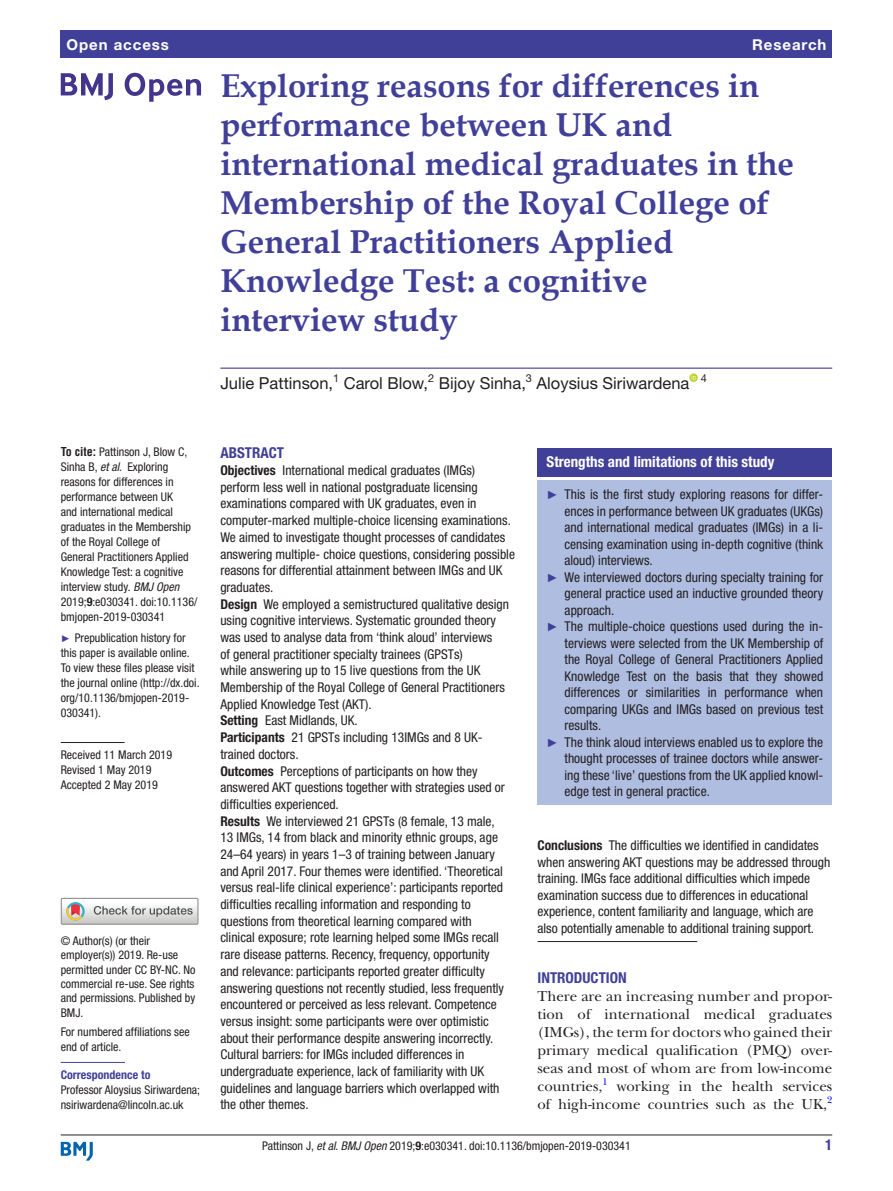
<style>
.page{position:relative;width:893px;height:1191px;background:#fff}
.page>*{position:absolute;margin:0;border:0;box-sizing:border-box;transform-origin:0 0}
.t1{font:700 33px/39px "Book Antiqua";color:#414099}
.t2{font:16.5px "Helvetica Neue LT Std";color:#231f20}
.t3{font:15px/18px "New Baskerville";color:#231f20;text-align:justify}
.t4{font:700 condensed 15px "Helvetica Neue LT Std";color:#fff}
.t5{font:700 condensed 15px "Helvetica Neue LT Std";color:#414099}
.t6{font:700 15px "Helvetica Neue LT Std";letter-spacing:.065em;color:#fff}
.t7{font:condensed 13.5px/16.6px "Helvetica Neue LT Std";color:#231f20}
.t8{font:condensed 12px/15px "Helvetica Neue LT Std";color:#231f20}
.t9{font:700 condensed 12px "Helvetica Neue LT Std";color:#414099}
.t10{font:10.95px "Helvetica Neue LT Std";color:#231f20}
.t11{font:9.9px "New Baskerville";color:#00f}
.s1{font-family:"Helvetica LT Std";font-weight:700}
.s2{font-style:italic}
.s3{font-weight:700}
.s4{font-family:"Arial";font-stretch:normal;font-size:9.75px;color:#414099}
.s5{font-family:"Arial";font-stretch:normal;font-size:12px;color:#414099}
</style>
<div class="page">
<hr style="left:61px;top:1134px;width:771px;height:1px;background:#231f20">
<svg style="left:61px;top:1141px;width:32px;height:19px"></svg>
<div style="left:61px;top:31px;width:771px;height:27px;background:#414099"></div>
<hr style="left:220px;top:367px;width:612px;height:2px;background:#414099">
<svg style="left:689px;top:373px;width:9px;height:9px"></svg>
<hr style="left:61px;top:742px;width:64px;height:1px;background:#231f20">
<hr style="left:61px;top:1062px;width:64px;height:1px;background:#414099">
<svg style="left:61px;top:73px;width:52px;height:27px"></svg>
<svg style="left:125px;top:73px;width:76px;height:29px"></svg>
<div style="left:61px;top:897px;width:138px;height:27px;border:1px solid #969090"></div>
<svg style="left:61px;top:898px;width:137px;height:26px"></svg>
<hr style="left:538px;top:941px;width:159px;height:1px;background:#231f20">
<div style="left:538px;top:448px;width:294px;height:28px;background:#414099"></div>
<div style="left:538px;top:480px;width:294px;height:325px;background:#afbde1"></div>
<p class="t6" style="left:66px;top:35px;width:104px">Open access</p>
<p class="t6" style="left:752px;top:35px;width:76px">Research</p>
<h1 class="t1" style="left:220px;top:66px;width:575px">Exploring reasons for differences in performance between UK and international medical graduates in the<br>Membership of the Royal College of<br>General Practitioners Applied<br>Knowledge Test: a cognitive interview study</h1>
<p class="t2" style="left:220px;top:374px;width:114px">Julie Pattinson,</p>
<p class="t10" style="left:333px;top:371px;width:8px">1</p>
<p class="t2" style="left:344px;top:374px;width:86px">Carol Blow,</p>
<p class="t10" style="left:428px;top:371px;width:8px">2</p>
<p class="t2" style="left:439px;top:374px;width:89px">Bijoy Sinha,</p>
<p class="t10" style="left:526px;top:371px;width:8px">3</p>
<p class="t2" style="left:537px;top:374px;width:154px">Aloysius Siriwardena</p>
<p class="t10" style="left:701px;top:371px;width:8px">4</p>
<p class="t8" style="left:61px;top:444px;width:138px"><span class="s1">To cite:</span> Pattinson J, Blow C,<br>Sinha B, <span class="s2">et al</span>. Exploring reasons for differences in performance between UK<br>and international medical graduates in the Membership of the Royal College of<br>General Practitioners Applied<br>Knowledge Test: a cognitive interview study. <span class="s2">BMJ Open<br></span>2019;<span class="s3">9</span>:e030341. doi:10.1136/ bmjopen-2019-030341</p>
<p class="t8" style="left:61px;top:630px;width:140px"><span class="s4">►</span> Prepublication history for this paper is available online.<br>To view these files please visit the journal online (http://dx.doi. org/10.1136/bmjopen-2019-<br>030341).</p>
<p class="t8" style="left:61px;top:747px;width:113px">Received 11 March 2019<br>Revised 1 May 2019<br>Accepted 2 May 2019</p>
<p class="t8" style="left:61px;top:933px;width:136px;line-height:14.4px">© Author(s) (or their employer(s)) 2019. Re-use permitted under CC BY-NC. No commercial re-use. See rights and permissions. Published by<br>BMJ.</p>
<p class="t8" style="left:61px;top:1024px;width:130px">For numbered affiliations see end of article.</p>
<p class="t9" style="left:61px;top:1067px;width:91px">Correspondence to</p>
<p class="t8" style="left:61px;top:1082px;width:141px">Professor Aloysius Siriwardena; nsiriwardena@lincoln.ac.uk</p>
<p class="t5" style="left:220px;top:444px;width:65px">Abstract</p>
<p class="t7" style="left:220px;top:462px;width:296px"><span class="s3">Objectives</span> International medical graduates (IMGs) perform less well in national postgraduate licensing examinations compared with UK graduates, even in computer-marked multiple-choice licensing examinations.<br>We aimed to investigate thought processes of candidates answering multiple- choice questions, considering possible reasons for differential attainment between IMGs and UK graduates.<br><span class="s3">Design</span> We employed a semistructured qualitative design using cognitive interviews. Systematic grounded theory was used to analyse data from ‘think aloud’ interviews<br>of general practitioner specialty trainees (GPSTs)<br>while answering up to 15 live questions from the UK Membership of the Royal College of General Practitioners Applied Knowledge Test (AKT).<br><span class="s3">Setting</span> East Midlands, UK.<br><span class="s3">Participants</span> 21 GPSTs including 13IMGs and 8 UK&shy;trained doctors.<br><span class="s3">Outcomes</span> Perceptions of participants on how they answered AKT questions together with strategies used or difficulties experienced.<br><span class="s3">Results</span> We interviewed 21 GPSTs (8 female, 13 male,<br>13 IMGs, 14 from black and minority ethnic groups, age 24–64 years) in years 1–3 of training between January and April 2017. Four themes were identified. ‘Theoretical versus real-life clinical experience’: participants reported difficulties recalling information and responding to questions from theoretical learning compared with<br>clinical exposure; rote learning helped some IMGs recall rare disease patterns. Recency, frequency, opportunity<br>and relevance: participants reported greater difficulty answering questions not recently studied, less frequently encountered or perceived as less relevant. Competence versus insight: some participants were over optimistic about their performance despite answering incorrectly.<br>Cultural barriers: for IMGs included differences in undergraduate experience, lack of familiarity with UK guidelines and language barriers which overlapped with the other themes.</p>
<p class="t4" style="left:547px;top:453px;width:229px">Strengths and limitations of this study</p>
<p class="t7" style="left:547px;top:486px;width:278px"><span class="s5">►</span> This is the first study exploring reasons for differ-</p>
<p class="t7" style="left:565px;top:502px;width:260px">ences in performance between UK graduates (UKGs)</p>
<p class="t7" style="left:565px;top:519px;width:260px">and international medical graduates (IMGs) in a li-</p>
<p class="t7" style="left:565px;top:535px;width:260px">censing examination using in-depth cognitive (think</p>
<p class="t7" style="left:565px;top:552px;width:90px">aloud) interviews.</p>
<p class="t7" style="left:547px;top:568px;width:278px"><span class="s5">►</span> We interviewed doctors during specialty training for</p>
<p class="t7" style="left:565px;top:585px;width:260px">general practice used an inductive grounded theory</p>
<p class="t7" style="left:565px;top:601px;width:51px">approach.</p>
<p class="t7" style="left:547px;top:618px;width:278px"><span class="s5">►</span> The multiple-choice questions used during the in-</p>
<p class="t7" style="left:565px;top:634px;width:260px">terviews were selected from the UK Membership of</p>
<p class="t7" style="left:565px;top:651px;width:260px">the Royal College of General Practitioners Applied</p>
<p class="t7" style="left:565px;top:667px;width:260px">Knowledge Test on the basis that they showed</p>
<p class="t7" style="left:565px;top:684px;width:260px">differences or similarities in performance when</p>
<p class="t7" style="left:565px;top:700px;width:260px">comparing UKGs and IMGs based on previous test</p>
<p class="t7" style="left:565px;top:717px;width:38px">results.</p>
<p class="t7" style="left:547px;top:733px;width:278px"><span class="s5">►</span> The think aloud interviews enabled us to explore the</p>
<p class="t7" style="left:565px;top:750px;width:260px">thought processes of trainee doctors while answer-</p>
<p class="t7" style="left:565px;top:766px;width:260px">ing these ‘live’ questions from the UK applied knowl-</p>
<p class="t7" style="left:565px;top:783px;width:147px">edge test in general practice.</p>
<p class="t7" style="left:538px;top:837px;width:294px"><span class="s3">Conclusions</span> The difficulties we identified in candidates when answering AKT questions may be addressed through training. IMGs face additional difficulties which impede examination success due to differences in educational experience, content familiarity and language, which are also potentially amenable to additional training support.</p>
<p class="t5" style="left:538px;top:969px;width:91px">Introduction</p>
<p class="t3" style="left:538px;top:987px;width:296px">There are an increasing number and propor&shy;tion of international medical graduates (IMGs), the term for doctors who gained their primary medical qualification (PMQ) over&shy;seas and most of whom are from low-income countries,<sup>1</sup></p>
<p class="t3" style="left:538px;top:1077px;width:296px;text-indent:79px">working in the health services of high-income countries such as the UK,</p>
<p class="t11" style="left:827px;top:1093px;width:7px">2</p>
<p class="t8" style="left:262px;top:1137px;width:370px">Pattinson J, <span class="s2">et al</span>. <span class="s2">BMJ Open</span> 2019;<span class="s3">9</span>:e030341. doi:10.1136/bmjopen-2019-030341</p>
<p class="t5" style="left:825px;top:1135px;width:9px">1</p>
</div>
